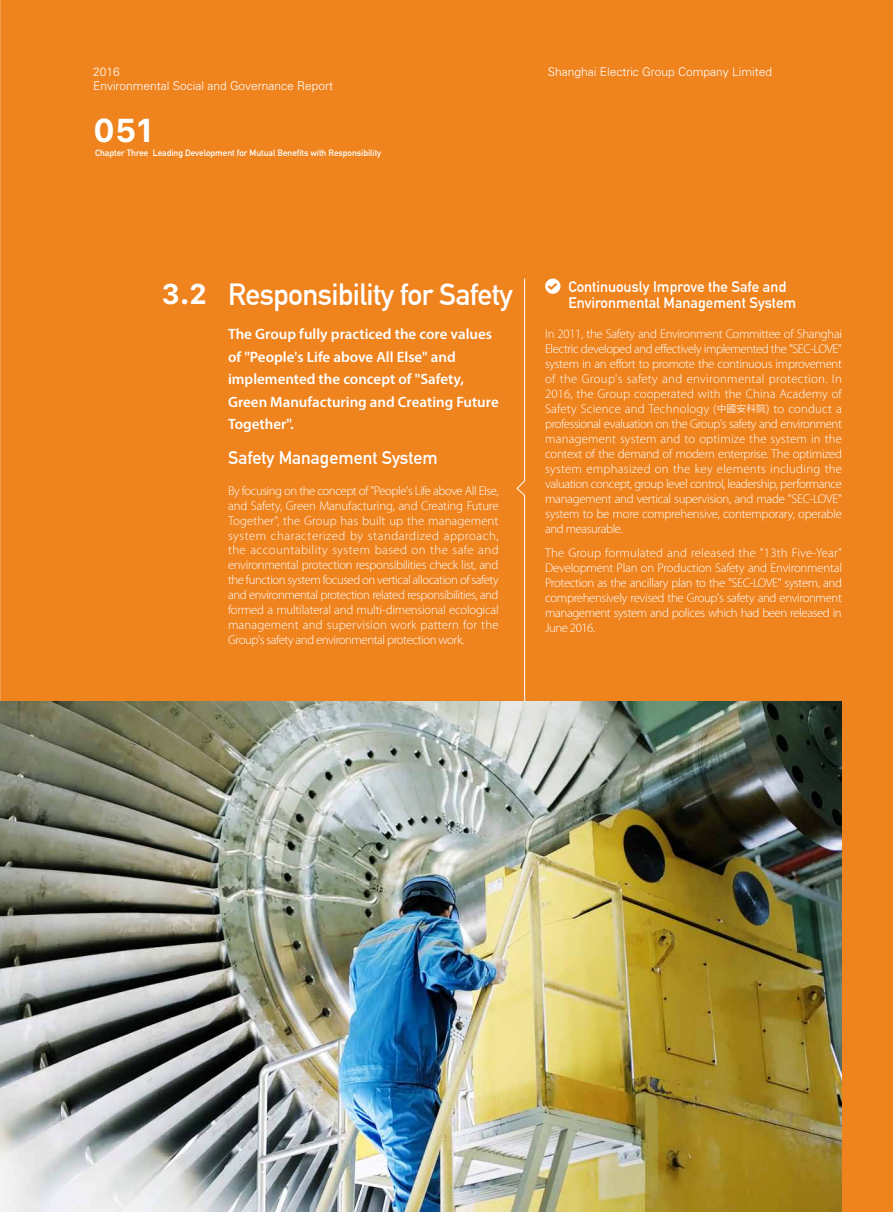
<style>
.page{position:relative;width:893px;height:1212px;background:#ef831e}
.page>*{position:absolute;margin:0;border:0;box-sizing:border-box;transform-origin:0 0}
.t1{font:700 34.8px "DIN Alternate";color:#fff}
.t2{font:700 30px "DIN Alternate";letter-spacing:-.02em;color:#fff}
.t3{font:700 30px "Arial";color:#fff}
.t4{font:700 18px "DIN Alternate";color:#fff}
.t5{font:600 15px/22.5px "Myriad Pro";color:#fff}
.t6{font:700 15px/16.5px "DIN Alternate";color:#fff}
.t7{font:300 12.75px/15px "Myriad Pro";letter-spacing:-.03em;color:#fff;text-align:justify}
.t8{font:12px/14.4px "FZXH1 K GBK1 0";color:#fff}
.t9{font:700 9px "DIN Alternate";color:#fff}
.s1{font-family:"FZLTXHK";font-weight:400;font-size:9.75px}
</style>
<div class="page">
<div style="left:545px;top:279px;width:15px;height:15px;background:#fff;border-radius:50%"></div>
<svg style="left:545px;top:281px;width:14px;height:11px"></svg>
<svg style="left:517px;top:278px;width:8px;height:424px"></svg>
<img style="left:0;top:702px;width:842px;height:510px">
<p class="t8" style="left:93px;top:64px;width:242px">2016<br>Environmental Social and Governance Report</p>
<p class="t8" style="left:548px;top:64px;width:226px">Shanghai Electric Group Company Limited</p>
<h1 class="t1" style="left:93px;top:103px;width:62px">051</h1>
<p class="t9" style="left:95px;top:146px;width:288px">Chapter Three Leading Development for Mutual Benefits with Responsibility</p>
<h2 class="t3" style="left:162px;top:274px;width:46px">3.2</h2>
<h2 class="t2" style="left:228px;top:272px;width:286px">Responsibility for Safety</h2>
<p class="t5" style="left:228px;top:323px;width:272px">The Group fully practiced the core values of "People's Life above All Else" and implemented the concept of "Safety, Green Manufacturing and Creating Future Together".</p>
<h3 class="t4" style="left:228px;top:444px;width:211px">Safety Management System</h3>
<p class="t7" style="left:228px;top:483px;width:272px">By focusing on the concept of "People's Life above All Else, and Safety, Green Manufacturing, and Creating Future Together", the Group has built up the management system characterized by standardized approach, the accountability system based on the safe and environmental protection responsibilities check list, and the function system focused on vertical allocation of safety and environmental protection related responsibilities, and formed a multilateral and multi-dimensional ecological management and supervision work pattern for the Group's safety and environmental protection work.</p>
<p class="t6" style="left:568px;top:277px;width:229px">Continuously Improve the Safe and<br>Environmental Management System</p>
<p class="t7" style="left:545px;top:326px;width:298px">In 2011, the Safety and Environment Committee of Shanghai Electric developed and effectively implemented the "SEC-LOVE" system in an effort to promote the continuous improvement of the Group's safety and environmental protection. In 2016, the Group cooperated with the China Academy of Safety Science and Technology (<span class="s1">中國安科院</span>) to conduct a professional evaluation on the Group's safety and environment management system and to optimize the system in the context of the demand of modern enterprise. The optimized system emphasized on the key elements including the valuation concept, group level control, leadership, performance management and vertical supervision, and made "SEC-LOVE" system to be more comprehensive, contemporary, operable and measurable.</p>
<p class="t7" style="left:545px;top:545px;width:298px">The Group formulated and released the "13th Five-Year" Development Plan on Production Safety and Environmental Protection as the ancillary plan to the "SEC-LOVE" system, and comprehensively revised the Group's safety and environment management system and polices which had been released in June 2016.</p>
</div>
